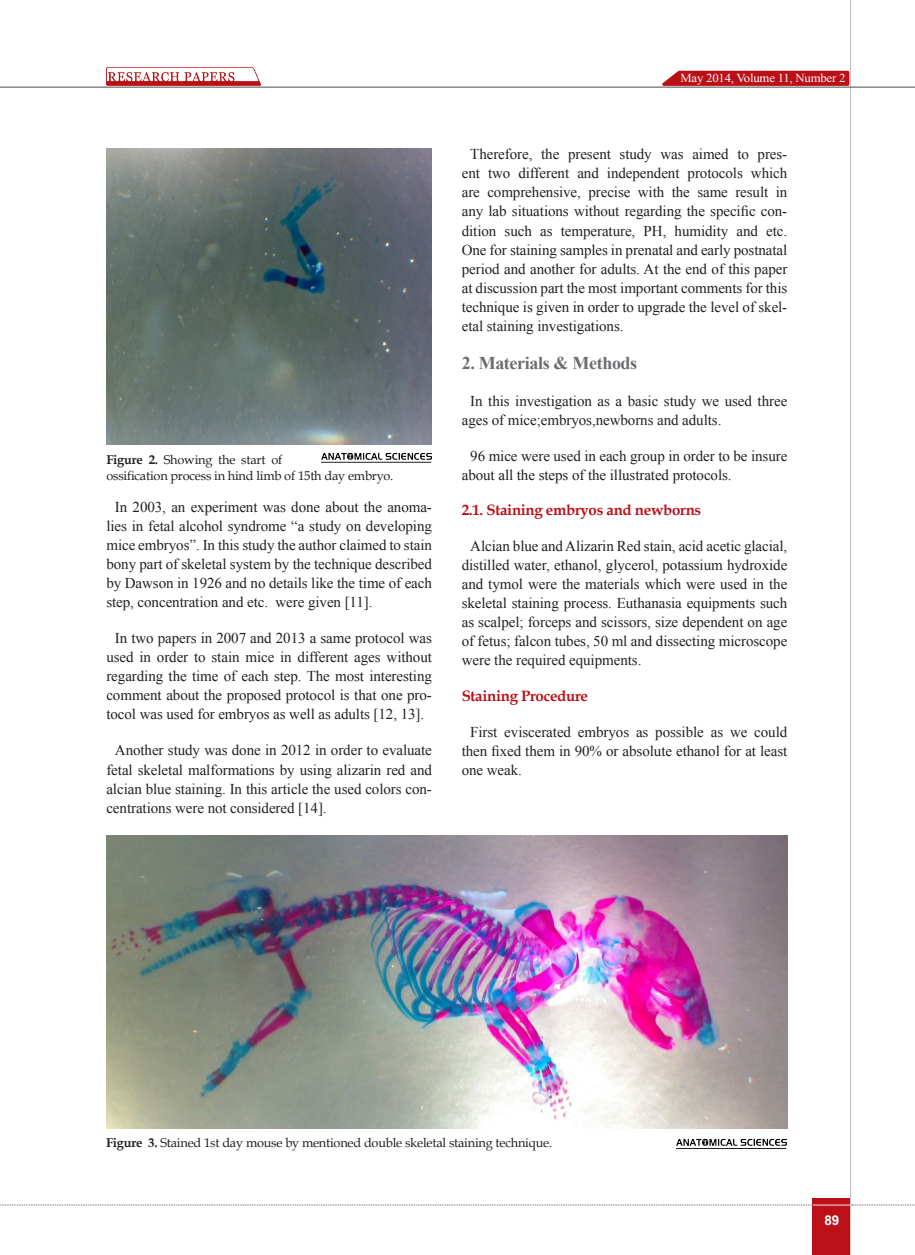
<style>
.page{position:relative;width:915px;height:1255px;background:#fff}
.page>*{position:absolute;margin:0;border:0;box-sizing:border-box;transform-origin:0 0}
.Titr-2{font:700 18px "Times New Roman";letter-spacing:-.02em;color:#6c6d70}
.matn-en{font:15px/19px "Times New Roman";letter-spacing:-.005em;color:#231f20;text-align:justify}
.Titr-2-2{font:700 15px "Book Antiqua";letter-spacing:-.02em;color:#bb1018}
.t1{font:700 13.5px "Arial";color:#fff}
.zirnevis{font:12.75px/16.5px "Book Antiqua";letter-spacing:-.015em;color:#231f20}
.t2{font:12.15px "Times New Roman";letter-spacing:-.015em;color:#fff;scale:1.05 1}
.s1{font-weight:700}
</style>
<div class="page">
<div style="left:812px;top:1198px;width:38px;height:56px;background:#bb1018"></div>
<hr style="left:849px;top:0;width:1px;height:1254px;background:#c2c3c6">
<hr style="left:0;top:87px;width:914px;height:1px;background:#5f5f62">
<hr style="left:812px;top:1204px;width:38px;height:1px;background:#ececee">
<svg style="left:0;top:1204px;width:812px;height:1px"></svg>
<svg style="left:851px;top:1204px;width:64px;height:1px"></svg>
<svg style="left:654px;top:69px;width:196px;height:18px;background:#c64248"></svg>
<img style="left:106px;top:149px;width:326px;height:296px">
<img style="left:321px;top:452px;width:111px;height:10px">
<hr style="left:321px;top:462px;width:110px;height:1px;background:#231f20">
<img style="left:106px;top:835px;width:681px;height:293px">
<img style="left:676px;top:1138px;width:110px;height:8px">
<hr style="left:675px;top:1148px;width:110px;height:1px;background:#231f20">
<img style="left:99px;top:67px;width:164px;height:21px">
<p class="zirnevis" style="left:106px;top:450px;width:288px"><span class="s1">Figure 2.</span> Showing the start of<br>ossification process in hind limb of 15th day embryo.</p>
<p class="matn-en" style="left:106px;top:497px;width:327px;text-indent:9px">In 2003, an experiment was done about the anoma&shy;lies in fetal alcohol syndrome “a study on developing mice embryos”. In this study the author claimed to stain bony part of skeletal system by the technique described by Dawson in 1926 and no details like the time of each step, concentration and etc. were given [11].</p>
<p class="matn-en" style="left:106px;top:628px;width:327px;text-align:center">In two papers in 2007 and 2013 a same protocol was used in order to stain mice in different ages without regarding the time of each step. The most interesting comment about the proposed protocol is that one pro&shy;tocol was used for embryos as well as adults [12, 13].</p>
<p class="matn-en" style="left:106px;top:740px;width:327px;text-indent:9px">Another study was done in 2012 in order to evaluate fetal skeletal malformations by using alizarin red and alcian blue staining. In this article the used colors con&shy;centrations were not considered [14].</p>
<p class="t2" style="left:680px;top:70px;width:158px">May 2014, Volume 11, Number 2</p>
<p class="matn-en" style="left:461px;top:144px;width:327px;text-indent:9px">Therefore, the present study was aimed to pres&shy;ent two different and independent protocols which are comprehensive, precise with the same result in any lab situations without regarding the specific con&shy;dition such as temperature, PH, humidity and etc.<br>One for staining samples in prenatal and early postnatal period and another for adults. At the end of this paper at discussion part the most important comments for this technique is given in order to upgrade the level of skel&shy;etal staining investigations.</p>
<p class="Titr-2" style="left:461px;top:351px;width:177px">2. Materials &amp; Methods</p>
<p class="matn-en" style="left:461px;top:391px;width:327px;text-indent:9px">In this investigation as a basic study we used three ages of mice;embryos,newborns and adults.</p>
<p class="matn-en" style="left:461px;top:446px;width:327px;text-indent:9px">96 mice were used in each group in order to be insure about all the steps of the illustrated protocols.</p>
<p class="Titr-2-2" style="left:461px;top:499px;width:241px">2.1. Staining embryos and newborns</p>
<p class="matn-en" style="left:461px;top:536px;width:327px;text-indent:9px">Alcian blue and Alizarin Red stain, acid acetic glacial, distilled water, ethanol, glycerol, potassium hydroxide and tymol were the materials which were used in the skeletal staining process. Euthanasia equipments such as scalpel; forceps and scissors, size dependent on age of fetus; falcon tubes, 50 ml and dissecting microscope were the required equipments.</p>
<p class="Titr-2-2" style="left:461px;top:686px;width:128px">Staining Procedure</p>
<p class="matn-en" style="left:461px;top:722px;width:327px;text-indent:9px">First eviscerated embryos as possible as we could then fixed them in 90% or absolute ethanol for at least one weak.</p>
<p class="zirnevis" style="left:106px;top:1134px;width:447px"><span class="s1">Figure 3.</span> Stained 1st day mouse by mentioned double skeletal staining technique.</p>
<p class="t1" style="left:824px;top:1210px;width:17px">89</p>
</div>
